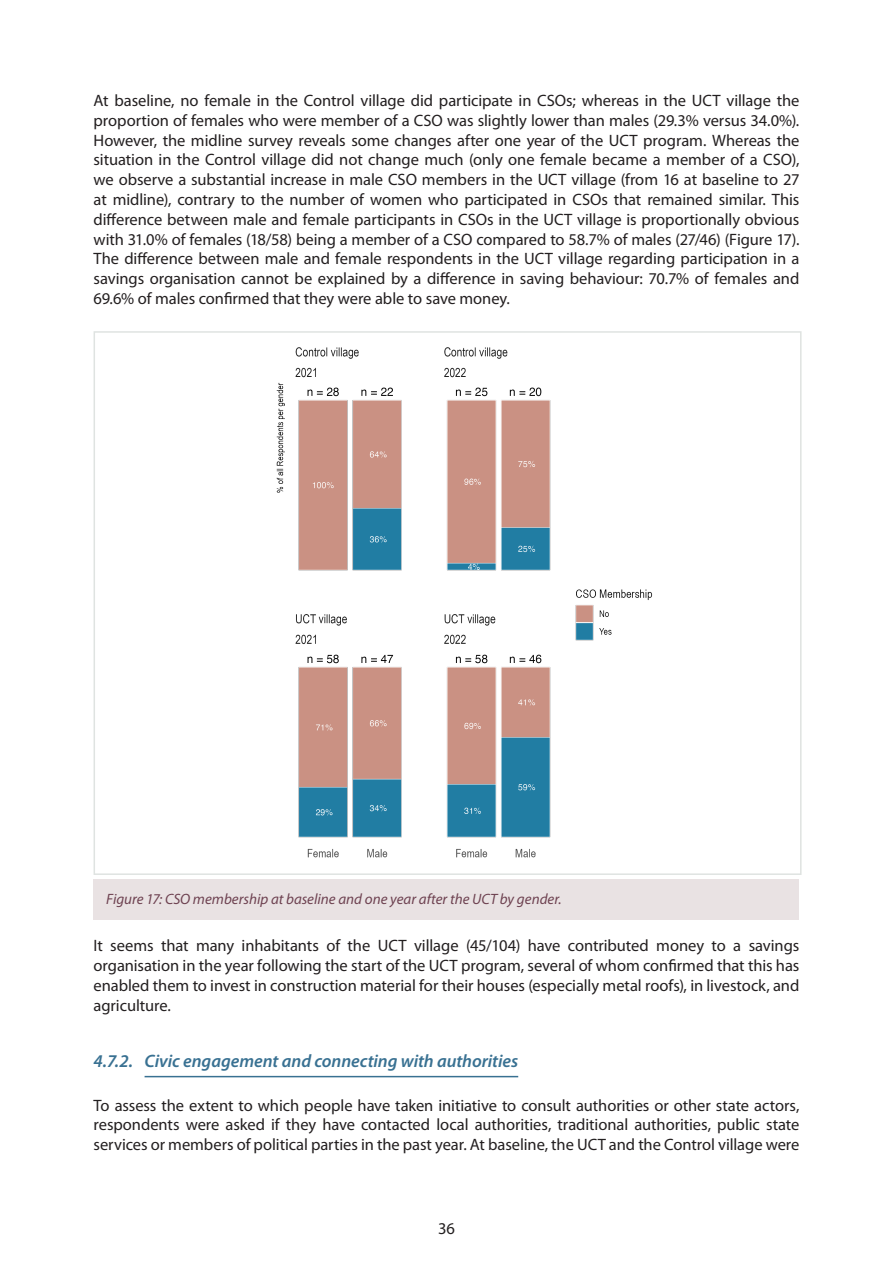
<style>
.page{position:relative;width:893px;height:1263px;background:#fff}
.page>*{position:absolute;margin:0;border:0;box-sizing:border-box;transform-origin:0 0}
.t1{font:italic 600 18px "Myriad Pro";letter-spacing:-.005em;color:#397192}
.t2{font:16.5px/19.8px "Myriad Pro";letter-spacing:-.005em;color:#231f20;text-align:justify}
.onderschrift{font:italic 15px "Myriad Pro";color:#6e4251}
</style>
<div class="page">
<div style="left:94px;top:880px;width:705px;height:40px;background:#e9e2e3"></div>
<hr style="left:145px;top:1076px;width:373px;height:1px;background:#397192">
<img style="left:276px;top:347px;width:377px;height:511px">
<p class="t2" style="left:94px;top:91px;width:707px">At baseline, no female in the Control village did participate in CSOs; whereas in the UCT village the proportion of females who were member of a CSO was slightly lower than males (29.3% versus 34.0%).<br>However, the midline survey reveals some changes after one year of the UCT program. Whereas the situation in the Control village did not change much (only one female became a member of a CSO), we observe a substantial increase in male CSO members in the UCT village (from 16 at baseline to 27 at midline), contrary to the number of women who participated in CSOs that remained similar. This difference between male and female participants in CSOs in the UCT village is proportionally obvious with 31.0% of females (18/58) being a member of a CSO compared to 58.7% of males (27/46) (Figure 17).<br>The difference between male and female respondents in the UCT village regarding participation in a savings organisation cannot be explained by a difference in saving behaviour: 70.7% of females and 69.6% of males confirmed that they were able to save money.</p>
<p class="onderschrift" style="left:106px;top:890px;width:457px">Figure 17: CSO membership at baseline and one year after the UCT by gender.</p>
<p class="t2" style="left:94px;top:936px;width:707px">It seems that many inhabitants of the UCT village (45/104) have contributed money to a savings organisation in the year following the start of the UCT program, several of whom confirmed that this has enabled them to invest in construction material for their houses (especially metal roofs), in livestock, and agriculture.</p>
<p class="t1" style="left:94px;top:1051px;width:426px">4.7.2. Civic engagement and connecting with authorities</p>
<p class="t2" style="left:94px;top:1095px;width:707px">To assess the extent to which people have taken initiative to consult authorities or other state actors, respondents were asked if they have contacted local authorities, traditional authorities, public state services or members of political parties in the past year. At baseline, the UCT and the Control village were</p>
<p class="t2" style="left:438px;top:1218px;width:18px">36</p>
</div>
